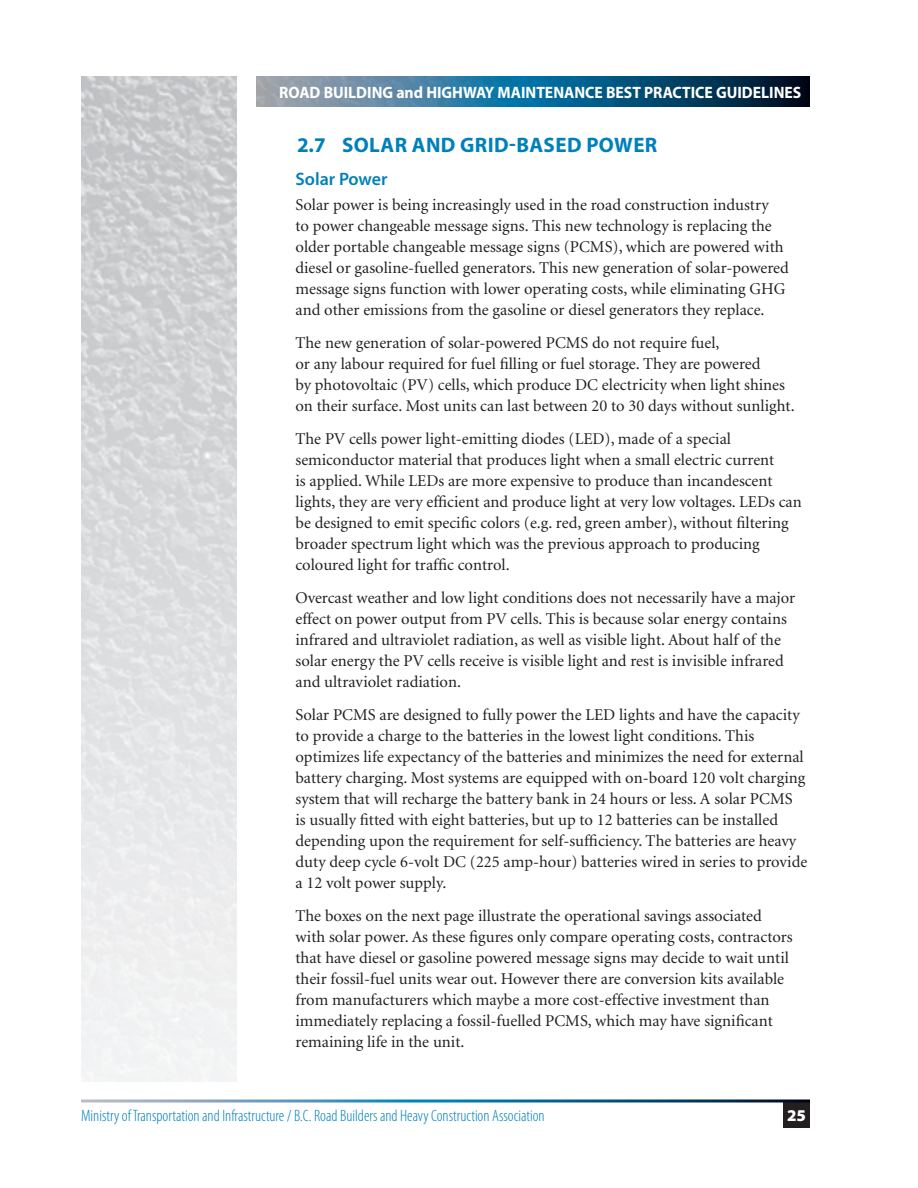
<style>
.page{position:relative;width:918px;height:1188px;background:#fff}
.page>*{position:absolute;margin:0;border:0;box-sizing:border-box;transform-origin:0 0}
.t1{font:700 21px "Myriad Pro";letter-spacing:.02em;color:#0080bb}
.t2{font:600 18px "Myriad Pro";color:#0080bb}
.t3{font:16.5px/21px "Minion";color:#231f20}
.t4{font:300 condensed 16.5px "Myriad Pro";color:#0080bb}
.t5{font:700 16.5px "Myriad Pro";color:#fff;scale:.95 1}
.t6{font:900 16.5px "Myriad Pro";color:#fff}
</style>
<div class="page">
<svg style="left:256px;top:77px;width:554px;height:30px;background:#2b6586"></svg>
<img style="left:81px;top:77px;width:156px;height:1004px">
<div style="left:783px;top:1101px;width:27px;height:27px;background:#231f20"></div>
<hr style="left:81px;top:1100px;width:729px;height:2px;background:#fff">
<p class="t5" style="left:279px;top:82px;width:551px">ROAD BUILDING AND HIGHWAY MAINTENANCE BEST PRACTICE GUIDELINES</p>
<p class="t1" style="left:297px;top:131px;width:247px">2.7 SOLAR AND GRID-BASED</p>
<p class="t1" style="left:586px;top:131px;width:73px">POWER</p>
<p class="t2" style="left:295px;top:167px;width:94px">Solar Power</p>
<p class="t3" style="left:295px;top:195px;width:495px">Solar power is being increasingly used in the road construction industry<br>to power changeable message signs. This new technology is replacing the older portable changeable message signs (PCMS), which are powered with diesel or gasoline-fuelled generators. This new generation of solar-powered message signs function with lower operating costs, while eliminating GHG and other emissions from the gasoline or diesel generators they replace.</p>
<p class="t3" style="left:295px;top:333px;width:501px">The new generation of solar-powered PCMS do not require fuel,<br>or any labour required for fuel filling or fuel storage. They are powered<br>by photovoltaic (PV) cells, which produce DC electricity when light shines on their surface. Most units can last between 20 to 30 days without sunlight.</p>
<p class="t3" style="left:295px;top:429px;width:508px">The PV cells power light-emitting diodes (LED), made of a special semiconductor material that produces light when a small electric current<br>is applied. While LEDs are more expensive to produce than incandescent lights, they are very efficient and produce light at very low voltages. LEDs can be designed to emit specific colors (e.g. red, green amber), without filtering broader spectrum light which was the previous approach to producing coloured light for traffic control.</p>
<p class="t3" style="left:295px;top:588px;width:501px">Overcast weather and low light conditions does not necessarily have a major effect on power output from PV cells. This is because solar energy contains infrared and ultraviolet radiation, as well as visible light. About half of the solar energy the PV cells receive is visible light and rest is invisible infrared and ultraviolet radiation.</p>
<p class="t3" style="left:295px;top:705px;width:513px">Solar PCMS are designed to fully power the LED lights and have the capacity to provide a charge to the batteries in the lowest light conditions. This optimizes life expectancy of the batteries and minimizes the need for external battery charging. Most systems are equipped with on-board 120 volt charging system that will recharge the battery bank in 24 hours or less. A solar PCMS<br>is usually fitted with eight batteries, but up to 12 batteries can be installed depending upon the requirement for self-sufficiency. The batteries are heavy duty deep cycle 6-volt DC (225 amp-hour) batteries wired in series to provide a 12 volt power supply.</p>
<p class="t3" style="left:295px;top:906px;width:499px">The boxes on the next page illustrate the operational savings associated with solar power. As these figures only compare operating costs, contractors that have diesel or gasoline powered message signs may decide to wait until their fossil-fuel units wear out. However there are conversion kits available from manufacturers which maybe a more cost-effective investment than immediately replacing a fossil-fuelled PCMS, which may have significant remaining life in the unit.</p>
<p class="t4" style="left:81px;top:1106px;width:465px">Ministry of Transportation and Infrastructure / B.C. Road Builders and Heavy Construction Association</p>
<p class="t6" style="left:787px;top:1105px;width:20px">25</p>
</div>
